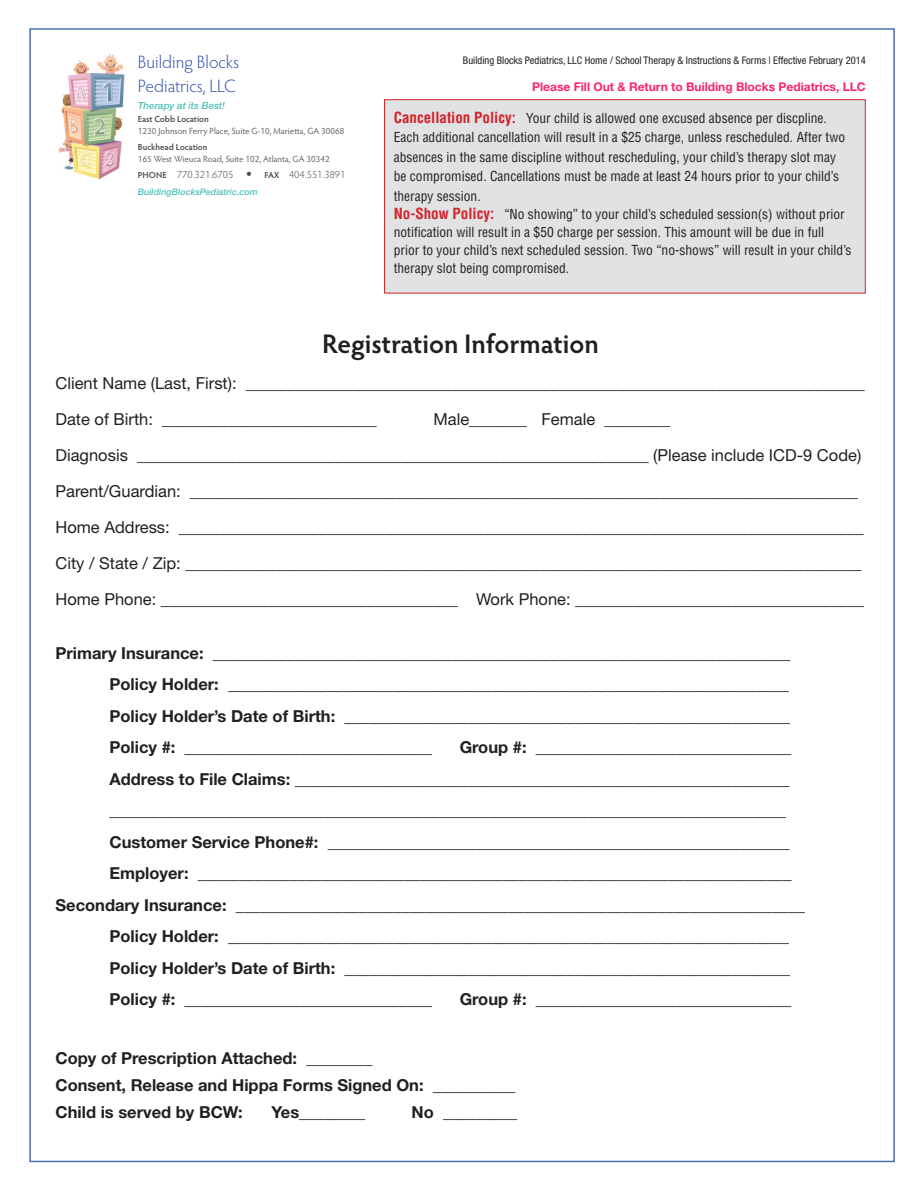
<style>
.page{position:relative;width:918px;height:1188px;background:#fff}
.page>*{position:absolute;margin:0;border:0;box-sizing:border-box;transform-origin:0 0}
.t1{font:600 27px "Hypatia Sans Pro";letter-spacing:-.005em;color:#231f20}
.t2{font:300 18px "Hypatia Sans Pro";color:#3956ae}
.t3{font:700 16.5px "Helvetica Neue";color:#231f20}
.t4{font:16.5px/36px "Helvetica Neue";color:#231f20}
.t5{font:condensed 13.5px/19.5px "Helvetica";color:#231f20}
.t6{font:700 12px "Helvetica Neue";color:#fa2468}
.t7{font:condensed 10.5px "Helvetica Neue";color:#231f20}
.t8{font:300 10.5px "Hypatia Sans Pro";color:#4b4c4d}
.t9{font:italic 500 9.75px "Helvetica Neue";color:#4fc1ba}
.t10{font:9px "Hypatia Sans Pro";color:#636366}
.t11{font:italic 500 9px "Helvetica Neue";color:#4fc1ba}
.t12{font:600 8.7px "Hypatia Sans Pro";letter-spacing:-.005em;color:#4b4c4d}
.s1{font-weight:600;font-size:8.7px}
.s2{font-family:"Helvetica Neue";font-weight:400;font-size:11.7px}
.s3{font-weight:700;font-size:15px;color:#d1232a}
</style>
<div class="page">
<img style="left:58px;top:54px;width:67px;height:125px">
<div style="left:384px;top:99px;width:482px;height:194px;background:#e1e2e4;border:1px solid #d1232a"></div>
<p class="t2" style="left:138px;top:50px;width:103px">Building Blocks</p>
<p class="t2" style="left:138px;top:74px;width:99px">Pediatrics, LLC</p>
<p class="t9" style="left:138px;top:100px;width:89px">Therapy at its Best!</p>
<p class="t12" style="left:138px;top:113px;width:72px">East Cobb Location</p>
<p class="t10" style="left:138px;top:125px;width:208px">1230 Johnson Ferry Place, Suite G-10, Marietta, GA 30068</p>
<p class="t12" style="left:138px;top:141px;width:71px">Buckhead Location</p>
<p class="t10" style="left:138px;top:153px;width:193px">165 West Wieuca Road, Suite 102, Atlanta, GA 30342</p>
<p class="t8" style="left:138px;top:167px;width:209px"><span class="s1">PHONE</span> 770.321.6705 <span class="s2">•</span> <span class="s1">FAX</span> 404.551.3891</p>
<p class="t11" style="left:138px;top:187px;width:122px">BuildingBlocksPediatric.com</p>
<p class="t7" style="left:463px;top:54px;width:404px">Building Blocks Pediatrics, LLC Home / School Therapy &amp; Instructions &amp; Forms | Effective February 2014</p>
<p class="t6" style="left:532px;top:79px;width:335px">Please Fill Out &amp; Return to Building Blocks Pediatrics, LLC</p>
<p class="t5" style="left:394px;top:108px;width:453px"><span class="s3">Cancellation Policy:</span> Your child is allowed one excused absence per discpline.<br>Each additional cancellation will result in a $25 charge, unless rescheduled. After two absences in the same discipline without rescheduling, your child’s therapy slot may be compromised. Cancellations must be made at least 24 hours prior to your child’s therapy session.</p>
<p class="t5" style="left:394px;top:204px;width:459px;line-height:18px"><span class="s3">No-Show Policy:</span> “No showing” to your child’s scheduled session(s) without prior notification will result in a $50 charge per session. This amount will be due in full prior to your child’s next scheduled session. Two “no-shows” will result in your child’s therapy slot being compromised.</p>
<p class="t1" style="left:322px;top:325px;width:278px">Registration Information</p>
<p class="t4" style="left:56px;top:365px;width:811px">Client Name (Last, First): ___________________________________________________________________________</p>
<p class="t4" style="left:56px;top:401px;width:323px">Date of Birth: __________________________</p>
<p class="t4" style="left:433px;top:401px;width:238px">Male_______ Female ________</p>
<p class="t4" style="left:56px;top:437px;width:807px">Diagnosis ______________________________________________________________ (Please include ICD-9 Code)</p>
<p class="t4" style="left:56px;top:473px;width:804px">Parent/Guardian: _________________________________________________________________________________</p>
<p class="t4" style="left:56px;top:509px;width:810px">Home Address: ___________________________________________________________________________________<br>City / State / Zip: __________________________________________________________________________________</p>
<p class="t4" style="left:56px;top:581px;width:810px">Home Phone: ____________________________________ Work Phone: ___________________________________</p>
<p class="t3" style="left:56px;top:643px;width:736px">Primary Insurance: ______________________________________________________________________</p>
<p class="t3" style="left:110px;top:674px;width:681px">Policy Holder: ____________________________________________________________________</p>
<p class="t3" style="left:110px;top:706px;width:682px">Policy Holder’s Date of Birth: ______________________________________________________</p>
<p class="t3" style="left:110px;top:737px;width:324px">Policy #: ______________________________</p>
<p class="t3" style="left:460px;top:737px;width:333px">Group #: _______________________________</p>
<p class="t3" style="left:110px;top:769px;width:682px">Address to File Claims: ____________________________________________________________</p>
<p class="t3" style="left:110px;top:800px;width:678px">__________________________________________________________________________________</p>
<p class="t3" style="left:110px;top:832px;width:682px">Customer Service Phone#: ________________________________________________________</p>
<p class="t3" style="left:110px;top:863px;width:684px">Employer: ________________________________________________________________________</p>
<p class="t3" style="left:56px;top:895px;width:751px">Secondary Insurance: _____________________________________________________________________</p>
<p class="t3" style="left:110px;top:926px;width:681px">Policy Holder: ____________________________________________________________________</p>
<p class="t3" style="left:110px;top:958px;width:682px">Policy Holder’s Date of Birth: ______________________________________________________</p>
<p class="t3" style="left:110px;top:989px;width:324px">Policy #: ______________________________</p>
<p class="t3" style="left:460px;top:989px;width:333px">Group #: _______________________________</p>
<p class="t3" style="left:56px;top:1048px;width:318px">Copy of Prescription Attached: ________</p>
<p class="t3" style="left:56px;top:1075px;width:461px">Consent, Release and Hippa Forms Signed On: __________</p>
<p class="t3" style="left:56px;top:1102px;width:189px">Child is served by BCW:</p>
<p class="t3" style="left:272px;top:1102px;width:95px">Yes________</p>
<p class="t3" style="left:412px;top:1102px;width:107px">No _________</p>
</div>
